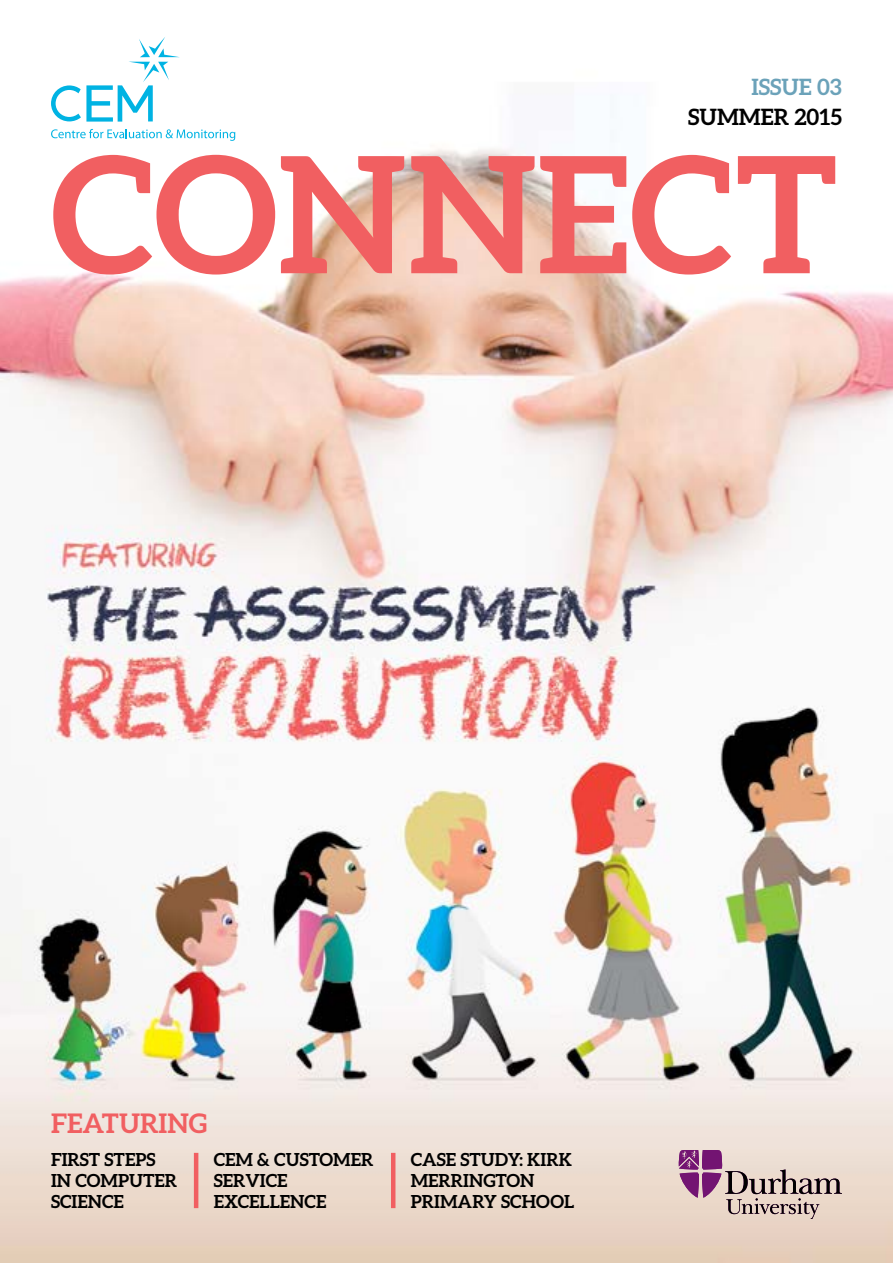
<style>
.page{position:relative;width:893px;height:1263px;background:#fff}
.page>*{position:absolute;margin:0;border:0;box-sizing:border-box;transform-origin:0 0}
.t1{font:700 162px "Aleo";color:#f15f61}
.t2{font:700 27px "Aleo";color:#f15f61}
.t3{font:700 22.5px "Aleo";color:#000}
.t4{font:700 22.5px "Aleo";color:#6ba2b9}
.t5{font:700 18px/21px "Aleo";color:#000}
</style>
<div class="page">
<img style="left:0;top:128px;width:893px;height:1135px">
<svg style="left:51px;top:129px;width:184px;height:12px"></svg>
<svg style="left:51px;top:37px;width:129px;height:85px"></svg>
<svg style="left:679px;top:1150px;width:163px;height:68px"></svg>
<hr style="left:391px;top:1153px;width:4px;height:55px;background:#f15f61">
<hr style="left:194px;top:1153px;width:4px;height:55px;background:#f15f61">
<p class="t4" style="left:751px;top:74px;width:92px">ISSUE 03</p>
<p class="t3" style="left:688px;top:104px;width:155px">SUMMER 2015</p>
<h1 class="t1" style="left:51px;top:121px;width:788px">CONNECT</h1>
<h2 class="t2" style="left:51px;top:1107px;width:158px">FEATURING</h2>
<p class="t5" style="left:51px;top:1148px;width:128px">FIRST STEPS<br>IN COMPUTER<br>SCIENCE</p>
<p class="t5" style="left:214px;top:1148px;width:161px">CEM &amp; CUSTOMER<br>SERVICE<br>EXCELLENCE</p>
<p class="t5" style="left:411px;top:1148px;width:165px">CASE STUDY: KIRK<br>MERRINGTON<br>PRIMARY SCHOOL</p>
</div>
